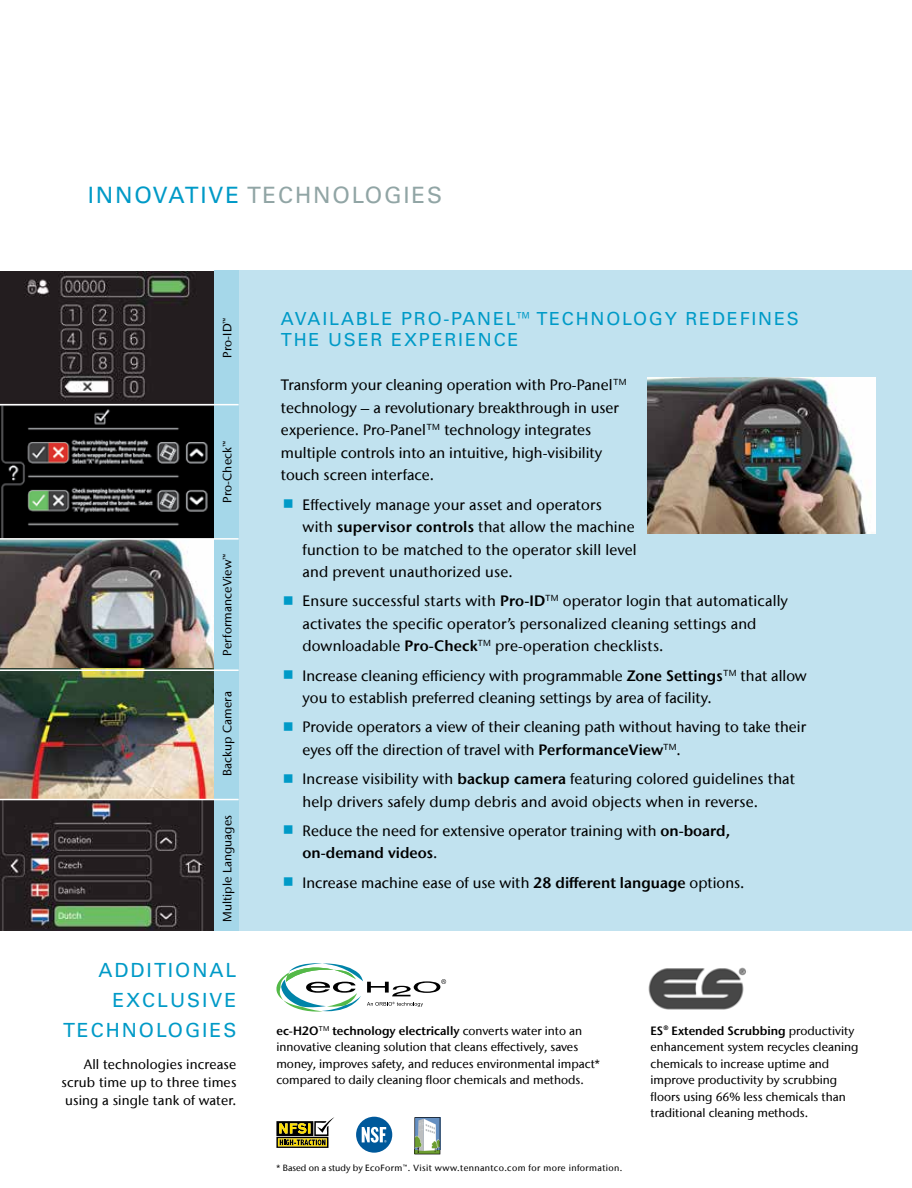
<style>
.page{position:relative;width:912px;height:1188px;background:#fff}
.page>*{position:absolute;margin:0;border:0;box-sizing:border-box;transform-origin:0 0}
.t1{font:22.5px "Univers LT Std";letter-spacing:.08em;color:#91a5a5}
.t2{font:19.5px/30px "Univers LT Std";letter-spacing:.1em;color:#009ac7;text-align:right}
.t3{font:18px/21.6px "Univers LT Std";letter-spacing:.1em;color:#009ac7}
.t4{font:500 15px/22.5px "Stone Sans IIITC Com";color:#000}
.t5{font:500 13.5px/18px "Stone Sans IIITC Com";letter-spacing:.01em;color:#000;text-align:justify}
.t6{font:500 12px/16.5px "Stone Sans IIITC Com";color:#000}
.t7{font:500 9px "Stone Sans IIITC Com";letter-spacing:.04em;color:#000}
.s1{color:#009ac7}
.s2{font-weight:600}
</style>
<div class="page">
<div style="left:237px;top:271px;width:674px;height:660px;background:#c1e2ef"></div>
<div style="left:214px;top:271px;width:24px;height:660px;background:#a5d7e9"></div>
<img style="left:0;top:540px;width:214px;height:128px">
<img style="left:0;top:668px;width:214px;height:131px">
<svg style="left:0;top:800px;width:214px;height:131px;background:#353430"></svg>
<img style="left:648px;top:967px;width:98px;height:43px">
<svg style="left:276px;top:963px;width:170px;height:49px"></svg>
<svg style="left:276px;top:1117px;width:58px;height:31px"></svg>
<svg style="left:356px;top:1117px;width:36px;height:36px"></svg>
<svg style="left:414px;top:1117px;width:26px;height:37px"></svg>
<img style="left:647px;top:378px;width:227px;height:156px">
<img style="left:0;top:405px;width:214px;height:133px">
<svg style="left:0;top:271px;width:214px;height:133px;background:#2f2b2b"></svg>
<hr style="left:0;top:404px;width:238px;height:1px;background:#fff">
<hr style="left:0;top:538px;width:238px;height:2px;background:#fff">
<hr style="left:0;top:669px;width:238px;height:2px;background:#fff">
<hr style="left:0;top:799px;width:238px;height:1px;background:#fff">
<h1 class="t1" style="left:88px;top:181px;width:356px"><span class="s1">INNOVATIVE</span> TECHNOLOGIES</h1>
<p class="t6" style="left:219px;top:358px;width:42px;rotate:-90deg">Pro-ID™</p>
<p class="t6" style="left:219px;top:503px;width:64px;rotate:-90deg">Pro-Check™</p>
<p class="t6" style="left:219px;top:656px;width:104px;rotate:-90deg">PerformanceView™</p>
<p class="t6" style="left:219px;top:776px;width:86px;rotate:-90deg">Backup Camera</p>
<p class="t6" style="left:219px;top:922px;width:109px;rotate:-90deg">Multiple Languages</p>
<h2 class="t2" style="left:63px;top:956px;width:175px">ADDITIONAL<br>EXCLUSIVE<br>TECHNOLOGIES</h2>
<p class="t5" style="left:61px;top:1056px;width:176px;text-indent:22px">All technologies increase scrub time up to three times using a single tank of water.</p>
<p class="t3" style="left:281px;top:308px;width:519px">AVAILABLE PRO-PANEL™ TECHNOLOGY REDEFINES<br>THE USER EXPERIENCE</p>
<p class="t4" style="left:281px;top:374px;width:347px">Transform your cleaning operation with Pro-Panel<sup>TM </sup>technology – a revolutionary breakthrough in user experience. Pro-Panel<sup>TM</sup> technology integrates multiple controls into an intuitive, high-visibility touch screen interface.</p>
<p class="t4" style="left:302px;top:493px;width:335px">Effectively manage your asset and operators<br>with <span class="s2">supervisor controls</span> that allow the machine function to be matched to the operator skill level and prevent unauthorized use.</p>
<p class="t4" style="left:302px;top:590px;width:487px">Ensure successful starts with <span class="s2">Pro-ID</span><sup>TM</sup> operator login that automatically activates the specific operator’s personalized cleaning settings and downloadable <span class="s2">Pro-Check</span><sup>TM</sup> pre-operation checklists.</p>
<p class="t4" style="left:302px;top:664px;width:505px">Increase cleaning efficiency with programmable <span class="s2">Zone Settings</span><sup>TM</sup> that allow you to establish preferred cleaning settings by area of facility.</p>
<p class="t4" style="left:302px;top:716px;width:505px">Provide operators a view of their cleaning path without having to take their eyes off the direction of travel with <span class="s2">PerformanceView</span><sup>TM</sup>.</p>
<p class="t4" style="left:302px;top:767px;width:494px">Increase visibility with <span class="s2">backup camera</span> featuring colored guidelines that help drivers safely dump debris and avoid objects when in reverse.</p>
<p class="t4" style="left:302px;top:819px;width:429px">Reduce the need for extensive operator training with <span class="s2">on-board, on-demand videos</span>.</p>
<p class="t4" style="left:302px;top:871px;width:443px">Increase machine ease of use with <span class="s2">28 different language</span> options.</p>
<p class="t6" style="left:276px;top:1022px;width:325px"><span class="s2">ec-H2O</span><sup>TM</sup> <span class="s2">technology electrically</span> converts water into an innovative cleaning solution that cleans effectively, saves money, improves safety, and reduces environmental impact* compared to daily cleaning floor chemicals and methods.</p>
<p class="t7" style="left:276px;top:1162px;width:347px">* Based on a study by EcoForm™. Visit www.tennantco.com for more information.</p>
<p class="t6" style="left:650px;top:1022px;width:209px"><span class="s2">ES® Extended Scrubbing</span> productivity enhancement system recycles cleaning chemicals to increase uptime and improve productivity by scrubbing floors using 66% less chemicals than traditional cleaning methods.</p>
</div>
